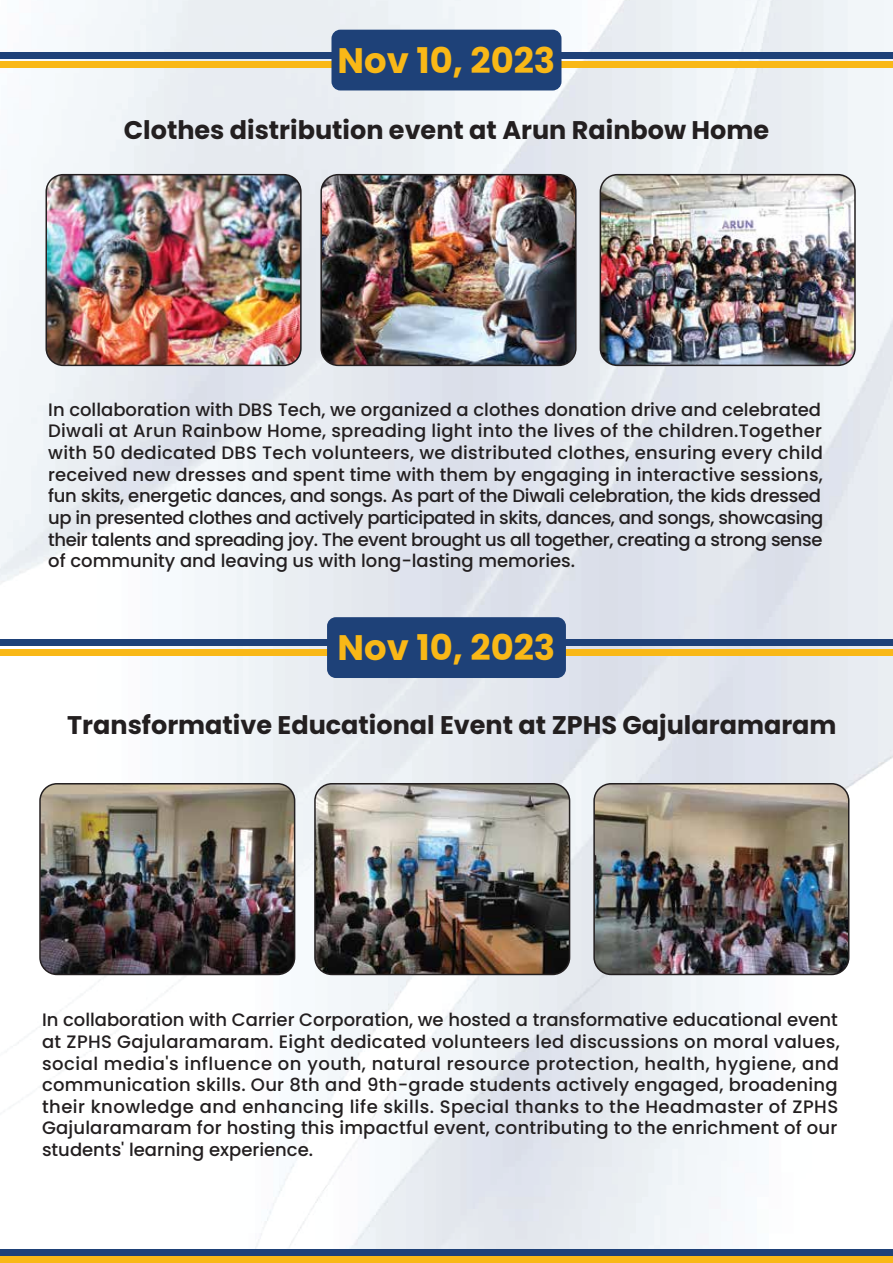
<style>
.page{position:relative;width:893px;height:1263px;background:#fff}
.page>*{position:absolute;margin:0;border:0;box-sizing:border-box;transform-origin:0 0}
.t1{font:700 35.4px "Poppins";color:#f9b817}
.t2{font:700 25.5px "Poppins";color:#231f20}
.t3{font:500 18px/21.6px "Poppins";letter-spacing:.01em;color:#231f20}
</style>
<div class="page">
<img style="left:0;top:0;width:893px;height:1249px">
<div style="left:0;top:52px;width:893px;height:7px;background:#1e4178"></div>
<div style="left:0;top:61px;width:893px;height:7px;background:#f9b817"></div>
<div style="left:331px;top:30px;width:230px;height:60px;background:#1e4178;border-radius:9px"></div>
<div style="left:0;top:640px;width:893px;height:6px;background:#1e4178"></div>
<div style="left:0;top:1249px;width:893px;height:7px;background:#1e4178"></div>
<div style="left:0;top:649px;width:893px;height:7px;background:#f9b817"></div>
<div style="left:0;top:1256px;width:893px;height:7px;background:#f9b817"></div>
<div style="left:327px;top:617px;width:239px;height:61px;background:#1e4178;border-radius:9px"></div>
<img style="left:46px;top:175px;width:255px;height:190px">
<div style="left:46px;top:174px;width:256px;height:192px;border:2px solid #231f20;border-radius:17px"></div>
<img style="left:321px;top:175px;width:255px;height:190px">
<div style="left:320px;top:174px;width:257px;height:192px;border:2px solid #231f20;border-radius:17px"></div>
<img style="left:600px;top:175px;width:255px;height:190px">
<div style="left:600px;top:174px;width:256px;height:192px;border:2px solid #231f20;border-radius:17px"></div>
<img style="left:40px;top:784px;width:255px;height:190px">
<div style="left:39px;top:783px;width:256px;height:192px;border:2px solid #231f20;border-radius:17px"></div>
<img style="left:315px;top:784px;width:255px;height:190px">
<div style="left:314px;top:783px;width:256px;height:192px;border:2px solid #231f20;border-radius:17px"></div>
<img style="left:594px;top:784px;width:255px;height:190px">
<div style="left:593px;top:783px;width:256px;height:192px;border:2px solid #231f20;border-radius:17px"></div>
<h1 class="t1" style="left:338px;top:40px;width:219px">Nov 10, 2023</h1>
<h2 class="t2" style="left:124px;top:115px;width:647px">Clothes distribution event at Arun Rainbow Home</h2>
<p class="t3" style="left:48px;top:399px;width:777px">In collaboration with DBS Tech, we organized a clothes donation drive and celebrated Diwali at Arun Rainbow Home, spreading light into the lives of the children.Together with 50 dedicated DBS Tech volunteers, we distributed clothes, ensuring every child received new dresses and spent time with them by engaging in interactive sessions, fun skits, energetic dances, and songs. As part of the Diwali celebration, the kids dressed up in presented clothes and actively participated in skits, dances, and songs, showcasing their talents and spreading joy. The event brought us all together, creating a strong sense of community and leaving us with long-lasting memories.</p>
<h1 class="t1" style="left:338px;top:627px;width:219px">Nov 10, 2023</h1>
<h2 class="t2" style="left:67px;top:710px;width:771px">Transformative Educational Event at ZPHS Gajularamaram</h2>
<p class="t3" style="left:42px;top:1009px;width:799px">In collaboration with Carrier Corporation, we hosted a transformative educational event at ZPHS Gajularamaram. Eight dedicated volunteers led discussions on moral values, social media's influence on youth, natural resource protection, health, hygiene, and communication skills. Our 8th and 9th-grade students actively engaged, broadening their knowledge and enhancing life skills. Special thanks to the Headmaster of ZPHS Gajularamaram for hosting this impactful event, contributing to the enrichment of our students' learning experience.</p>
</div>
